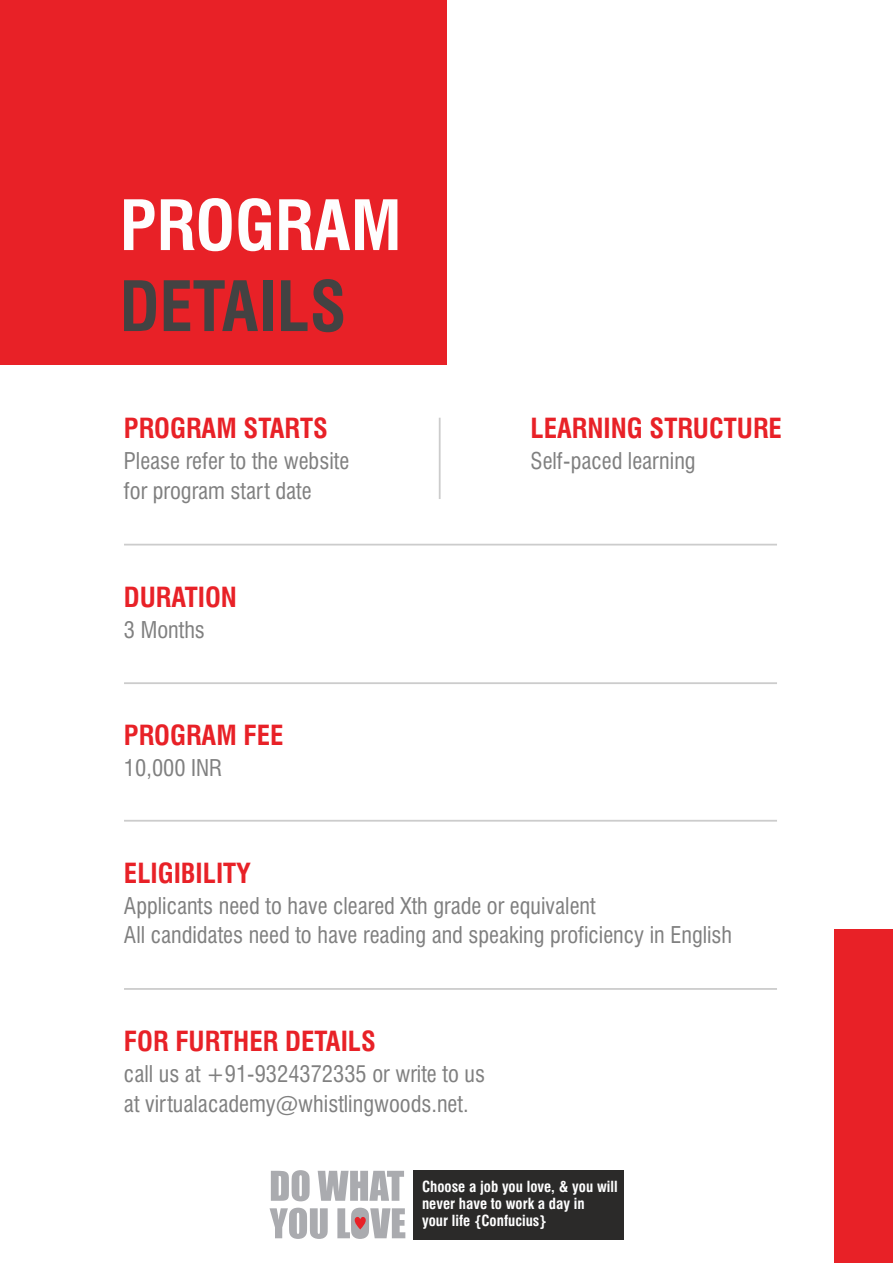
<style>
.page{position:relative;width:893px;height:1263px;background:#fff}
.page>*{position:absolute;margin:0;border:0;box-sizing:border-box;transform-origin:0 0}
.t1{font:700 condensed 67.5px "Swiss 721 BT";color:#fefefe}
.t2{font:700 condensed 67.5px "Swiss 721 BT";color:#434242}
.t3{font:700 condensed 27px "Swiss 721 BT";color:#e82127}
.t4{font:condensed 22.5px/29.7px "Swiss 721 BT";color:#808080}
.t5{font:700 condensed 15px/17px "Swiss 721 BT";color:#fefefe}
</style>
<div class="page">
<div style="left:0;top:0;width:446px;height:364px;background:#e82127"></div>
<hr style="left:439px;top:418px;width:2px;height:81px;background:#ccc">
<hr style="left:124px;top:544px;width:653px;height:1px;background:#ccc">
<hr style="left:124px;top:682px;width:653px;height:2px;background:#ccc">
<hr style="left:124px;top:820px;width:653px;height:2px;background:#ccc">
<hr style="left:124px;top:988px;width:653px;height:2px;background:#ccc">
<div style="left:834px;top:930px;width:59px;height:333px;background:#e82127"></div>
<svg style="left:271px;top:1170px;width:133px;height:31px"></svg>
<svg style="left:270px;top:1208px;width:135px;height:31px"></svg>
<div style="left:413px;top:1170px;width:210px;height:70px;background:#2b2a29"></div>
<h1 class="t1" style="left:120px;top:199px;width:284px">PROGRAM</h1>
<h1 class="t2" style="left:120px;top:280px;width:228px">DETAILS</h1>
<p class="t3" style="left:124px;top:418px;width:206px">PROGRAM STARTS</p>
<p class="t4" style="left:124px;top:449px;width:227px">Please refer to the website for program start date</p>
<p class="t3" style="left:124px;top:586px;width:115px">DURATION</p>
<p class="t4" style="left:124px;top:617px;width:82px">3 Months</p>
<p class="t3" style="left:124px;top:725px;width:161px">PROGRAM FEE</p>
<p class="t4" style="left:124px;top:755px;width:100px">10,000 INR</p>
<p class="t3" style="left:531px;top:418px;width:253px">LEARNING STRUCTURE</p>
<p class="t4" style="left:531px;top:449px;width:166px">Self-paced learning</p>
<p class="t3" style="left:124px;top:862px;width:129px">ELIGIBILITY</p>
<p class="t4" style="left:124px;top:893px;width:610px">Applicants need to have cleared Xth grade or equivalent<br>All candidates need to have reading and speaking proficiency in English</p>
<p class="t3" style="left:124px;top:1030px;width:253px">FOR FURTHER DETAILS</p>
<p class="t4" style="left:124px;top:1061px;width:363px">call us at +91-9324372335 or write to us at virtualacademy@whistlingwoods.net.</p>
<p class="t5" style="left:422px;top:1179px;width:197px">Choose a job you love, &amp; you will never have to work a day in<br>your life {Confucius}</p>
</div>
